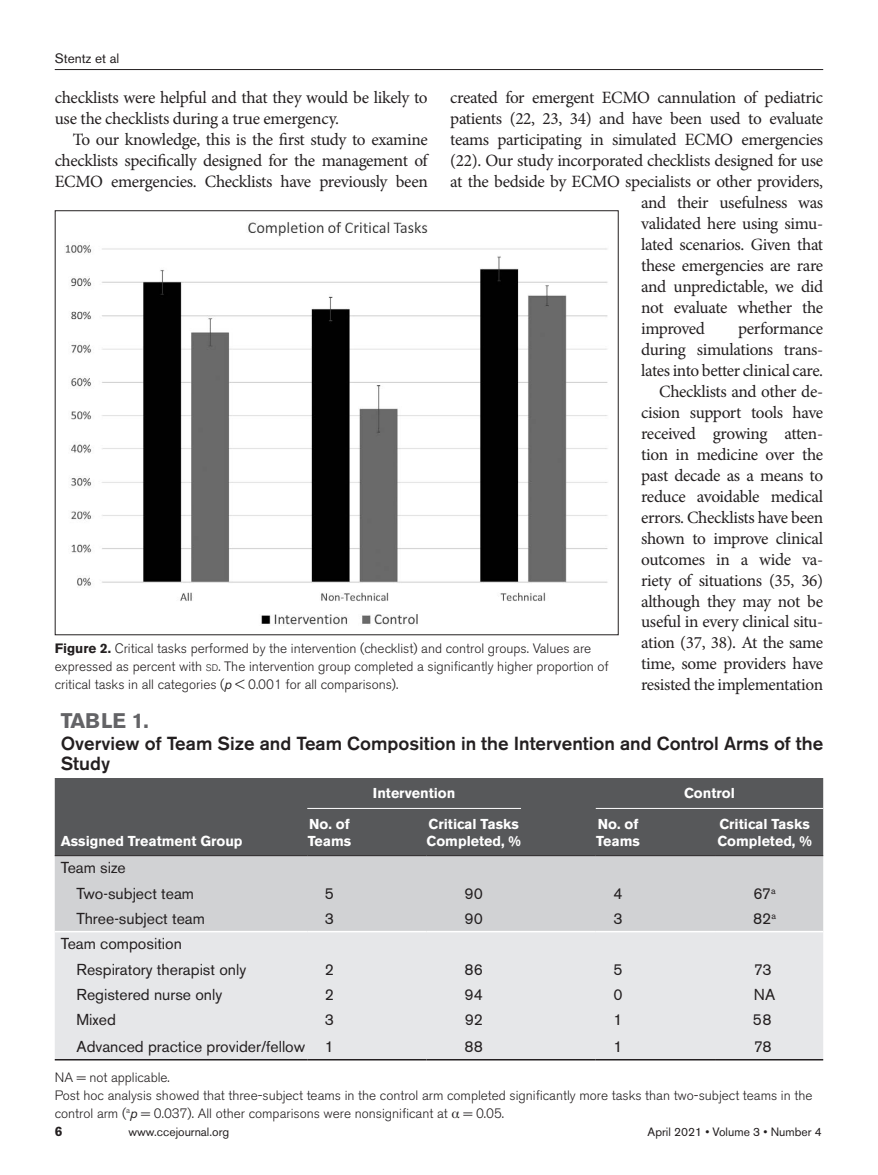
<style>
.page{position:relative;width:878px;height:1175px;background:#fff}
.page>*{position:absolute;margin:0;border:0;box-sizing:border-box;transform-origin:0 0}
.t1{font:700 21px "Akzidenz Grotesk BE";color:#636366}
.t2{font:500 18.75px/19.5px "Akzidenz Grotesk BE";color:#231f20}
.t3{font:17.25px/21px "Minion Pro";letter-spacing:-.02em;color:#231f20}
.t4{font:15.75px/25.3px "Akzidenz Grotesk BE";color:#231f20}
.t5{font:700 14.25px/17.2px "Akzidenz Grotesk BE";color:#fff}
.t6{font:300 13.5px/18px "Akzidenz Grotesk BE";color:#231f20}
.t7{font:13.5px "Akzidenz Grotesk BE";color:#231f20}
.t8{font:700 13.5px "Akzidenz Grotesk BE";color:#231f20}
.t9{font:12px "Akzidenz Grotesk BE";color:#231f20}
.s1{font-weight:700}
.s2{font-size:9.45px}
.s3{font-weight:400;font-style:italic}
.s4{font-family:"Gandhari Unicode";font-weight:400}
</style>
<div class="page">
<hr style="left:55px;top:69px;width:768px;height:1px;background:#231f20">
<svg style="left:54px;top:210px;width:565px;height:425px"></svg>
<div style="left:55px;top:778px;width:768px;height:77px;background:#57585a"></div>
<div style="left:55px;top:856px;width:768px;height:74px;background:#d1d2d4"></div>
<div style="left:55px;top:932px;width:768px;height:127px;background:#e6e7e9"></div>
<hr style="left:55px;top:855px;width:252px;height:1px;background:#231f20">
<hr style="left:307px;top:855px;width:119px;height:1px;background:#231f20">
<hr style="left:426px;top:855px;width:169px;height:1px;background:#231f20">
<hr style="left:595px;top:855px;width:120px;height:1px;background:#231f20">
<hr style="left:715px;top:855px;width:108px;height:1px;background:#231f20">
<hr style="left:55px;top:1059px;width:252px;height:1px;background:#231f20">
<hr style="left:307px;top:1059px;width:119px;height:1px;background:#231f20">
<hr style="left:426px;top:1059px;width:169px;height:1px;background:#231f20">
<hr style="left:595px;top:1059px;width:120px;height:1px;background:#231f20">
<hr style="left:715px;top:1059px;width:108px;height:1px;background:#231f20">
<hr style="left:307px;top:808px;width:214px;height:1px;background:#fff">
<hr style="left:595px;top:808px;width:228px;height:1px;background:#fff">
<p class="t7" style="left:55px;top:50px;width:66px">Stentz et al</p>
<p class="t3" style="left:450px;top:87px;width:374px">created for emergent ECMO cannulation of pediatric</p>
<p class="t3" style="left:450px;top:108px;width:374px">patients (22, 23, 34) and have been used to evaluate</p>
<p class="t3" style="left:450px;top:129px;width:374px">teams participating in simulated ECMO emergencies</p>
<p class="t3" style="left:450px;top:150px;width:374px">(22). Our study incorporated checklists designed for use</p>
<p class="t3" style="left:450px;top:171px;width:374px">at the bedside by ECMO specialists or other providers,</p>
<p class="t3" style="left:641px;top:192px;width:183px">and their usefulness was</p>
<p class="t3" style="left:641px;top:213px;width:183px">validated here using simu-</p>
<p class="t3" style="left:641px;top:234px;width:183px">lated scenarios. Given that</p>
<p class="t3" style="left:641px;top:255px;width:183px">these emergencies are rare</p>
<p class="t3" style="left:641px;top:276px;width:183px">and unpredictable, we did</p>
<p class="t3" style="left:641px;top:297px;width:183px">not evaluate whether the</p>
<p class="t3" style="left:641px;top:318px;width:65px">improved</p>
<p class="t3" style="left:55px;top:87px;width:374px">checklists were helpful and that they would be likely to use the checklists during a true emergency.</p>
<p class="t3" style="left:55px;top:129px;width:374px;text-align:justify;text-indent:18px">To our knowledge, this is the first study to examine checklists specifically designed for the management of ECMO emergencies. Checklists have previously been</p>
<p class="t3" style="left:641px;top:318px;width:183px;text-align:right">performance<br>during simulations trans&shy;lates into better clinical care.<br>Checklists and other de&shy;cision support tools have received growing atten&shy;tion in medicine over the past decade as a means to reduce avoidable medical errors. Checklists have been shown to improve clinical outcomes in a wide va&shy;riety of situations (35, 36) although they may not be useful in every clinical situ&shy;ation (37, 38). At the same time, some providers have resisted the implementation</p>
<p class="t6" style="left:55px;top:640px;width:555px"><span class="s1">Figure 2.</span> Critical tasks performed by the intervention (checklist) and control groups. Values are expressed as percent with <span class="s2">sd</span>. The intervention group completed a significantly higher proportion of critical tasks in all categories (<span class="s3">p</span> &lt; 0.001 for all comparisons).</p>
<p class="t1" style="left:61px;top:708px;width:89px">TABLE 1.</p>
<p class="t2" style="left:61px;top:733px;width:764px">Overview of Team Size and Team Composition in the Intervention and Control Arms of the<br>Study</p>
<p class="t5" style="left:61px;top:832px;width:183px">Assigned Treatment Group</p>
<p class="t4" style="left:76px;top:855px;width:119px;text-indent:-16px">Team size<br>Two-subject team</p>
<p class="t5" style="left:373px;top:785px;width:84px">Intervention</p>
<p class="t5" style="left:684px;top:785px;width:52px">Control</p>
<p class="t5" style="left:308px;top:815px;width:45px">No. of<br>Teams</p>
<p class="t5" style="left:426px;top:815px;width:96px">Critical Tasks<br>Completed, %</p>
<p class="t5" style="left:596px;top:815px;width:45px">No. of<br>Teams</p>
<p class="t5" style="left:717px;top:815px;width:96px">Critical Tasks<br>Completed, %</p>
<p class="t4" style="left:325px;top:880px;width:11px">5</p>
<p class="t4" style="left:464px;top:880px;width:20px">90</p>
<p class="t4" style="left:613px;top:880px;width:11px">4</p>
<p class="t4" style="left:753px;top:880px;width:24px">67<sup>a</sup></p>
<p class="t4" style="left:76px;top:906px;width:130px">Three-subject team</p>
<p class="t4" style="left:325px;top:906px;width:11px">3</p>
<p class="t4" style="left:464px;top:906px;width:20px">90</p>
<p class="t4" style="left:613px;top:906px;width:11px">3</p>
<p class="t4" style="left:753px;top:906px;width:24px">82<sup>a</sup></p>
<p class="t4" style="left:76px;top:931px;width:171px;text-indent:-16px">Team composition<br>Respiratory therapist only</p>
<p class="t4" style="left:325px;top:956px;width:11px">2</p>
<p class="t4" style="left:464px;top:956px;width:20px">86</p>
<p class="t4" style="left:613px;top:956px;width:11px">5</p>
<p class="t4" style="left:753px;top:956px;width:19px">73</p>
<p class="t4" style="left:76px;top:982px;width:147px">Registered nurse only</p>
<p class="t4" style="left:325px;top:982px;width:11px">2</p>
<p class="t4" style="left:464px;top:982px;width:20px">94</p>
<p class="t4" style="left:613px;top:982px;width:11px">0</p>
<p class="t4" style="left:753px;top:982px;width:23px">NA</p>
<p class="t4" style="left:76px;top:1007px;width:41px">Mixed</p>
<p class="t4" style="left:325px;top:1007px;width:11px">3</p>
<p class="t4" style="left:464px;top:1007px;width:20px">92</p>
<p class="t4" style="left:613px;top:1007px;width:11px">1</p>
<p class="t4" style="left:752px;top:1007px;width:20px">58</p>
<p class="t4" style="left:76px;top:1034px;width:259px">Advanced practice provider/fellow 1</p>
<p class="t4" style="left:464px;top:1034px;width:20px">88</p>
<p class="t4" style="left:613px;top:1034px;width:11px">1</p>
<p class="t4" style="left:753px;top:1034px;width:19px">78</p>
<p class="t6" style="left:55px;top:1068px;width:759px">NA = not applicable.<br>Post hoc analysis showed that three-subject teams in the control arm completed significantly more tasks than two-subject teams in the control arm (<sup>a</sup><span class="s3">p</span> = 0.037). All other comparisons were nonsignificant at <span class="s4">α</span> = 0.05.</p>
<p class="t8" style="left:55px;top:1123px;width:9px">6</p>
<p class="t9" style="left:128px;top:1125px;width:102px">www.ccejournal.org</p>
<p class="t9" style="left:647px;top:1125px;width:175px">April 2021 • Volume 3 • Number 4</p>
</div>
